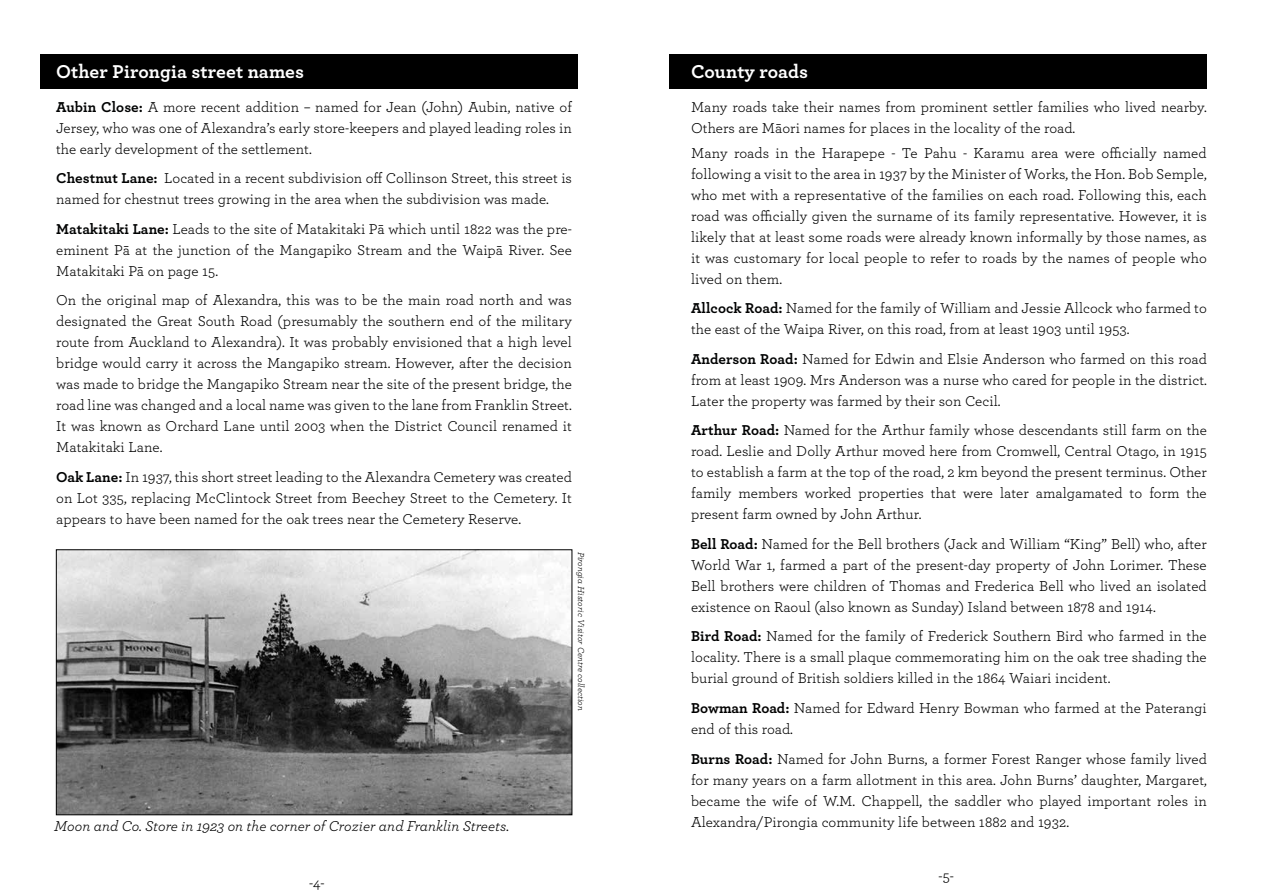
<style>
.page{position:relative;width:1263px;height:893px;background:#fff}
.page>*{position:absolute;margin:0;border:0;box-sizing:border-box;transform-origin:0 0}
.t1{font:700 19.5px "Archer";letter-spacing:.005em;color:#fff}
.t2{font:15px/21px "Archer";letter-spacing:.005em;color:#000;text-align:justify}
.t3{font:italic 15px "Archer";letter-spacing:.005em;color:#000}
.t4{font:italic 9px "Archer";letter-spacing:.005em;color:#000}
.s1{font-weight:700;color:#010202}
.s2{font-weight:700}
</style>
<div class="page">
<div style="left:40px;top:54px;width:537px;height:34px;background:#000"></div>
<img style="left:58px;top:551px;width:512px;height:262px">
<div style="left:56px;top:549px;width:516px;height:266px;border:1px solid #000"></div>
<div style="left:670px;top:54px;width:537px;height:34px;background:#000"></div>
<h1 class="t1" style="left:56px;top:56px;width:249px">Other Pirongia street names</h1>
<p class="t2" style="left:56px;top:95px;width:517px"><span class="s1">Aubin Close:</span> A more recent addition – named for Jean (John) Aubin, native of Jersey, who was one of Alexandra’s early store-keepers and played leading roles in the early development of the settlement.</p>
<p class="t2" style="left:56px;top:167px;width:517px"><span class="s1">Chestnut Lane:</span> Located in a recent subdivision off Collinson Street, this street is named for chestnut trees growing in the area when the subdivision was made.</p>
<p class="t2" style="left:56px;top:217px;width:517px"><span class="s1">Matakitaki Lane:</span> Leads to the site of Matakitaki Pā which until 1822 was the pre&shy;eminent Pā at the junction of the Mangapiko Stream and the Waipā River. See Matakitaki Pā on page 15.</p>
<p class="t2" style="left:56px;top:289px;width:517px">On the original map of Alexandra, this was to be the main road north and was designated the Great South Road (presumably the southern end of the military route from Auckland to Alexandra). It was probably envisioned that a high level bridge would carry it across the Mangapiko stream. However, after the decision was made to bridge the Mangapiko Stream near the site of the present bridge, the road line was changed and a local name was given to the lane from Franklin Street.<br>It was known as Orchard Lane until 2003 when the District Council renamed it Matakitaki Lane.</p>
<p class="t2" style="left:56px;top:465px;width:517px"><span class="s1">Oak Lane:</span> In 1937, this short street leading to the Alexandra Cemetery was created on Lot 335, replacing McClintock Street from Beechey Street to the Cemetery. It appears to have been named for the oak trees near the Cemetery Reserve.</p>
<p class="t3" style="left:54px;top:815px;width:457px">Moon and Co. Store in 1923 on the corner of Crozier and Franklin Streets.</p>
<p class="t2" style="left:309px;top:871px;width:17px">-4-</p>
<p class="t4" style="left:587px;top:551px;width:161px;rotate:90deg">Pirongia Historic Visitor Centre collection</p>
<h1 class="t1" style="left:691px;top:56px;width:118px">County roads</h1>
<p class="t2" style="left:691px;top:95px;width:517px">Many roads take their names from prominent settler families who lived nearby.<br>Others are Māori names for places in the locality of the road.</p>
<p class="t2" style="left:691px;top:142px;width:517px">Many roads in the Harapepe - Te Pahu - Karamu area were officially named following a visit to the area in 1937 by the Minister of Works, the Hon. Bob Semple, who met with a representative of the families on each road. Following this, each road was officially given the surname of its family representative. However, it is likely that at least some roads were already known informally by those names, as it was customary for local people to refer to roads by the names of people who lived on them.</p>
<p class="t2" style="left:691px;top:297px;width:517px"><span class="s1">Allcock Road:</span> Named for the family of William and Jessie Allcock who farmed to the east of the Waipa River, on this road, from at least 1903 until 1953.</p>
<p class="t2" style="left:691px;top:348px;width:517px"><span class="s1">Anderson Road:</span> Named for Edwin and Elsie Anderson who farmed on this road from at least 1909. Mrs Anderson was a nurse who cared for people in the district.<br>Later the property was farmed by their son Cecil.</p>
<p class="t2" style="left:691px;top:419px;width:517px"><span class="s1">Arthur Road:</span> Named for the Arthur family whose descendants still farm on the road. Leslie and Dolly Arthur moved here from Cromwell, Central Otago, in 1915 to establish a farm at the top of the road, 2 km beyond the present terminus. Other family members worked properties that were later amalgamated to form the present farm owned by John Arthur.</p>
<p class="t2" style="left:691px;top:533px;width:517px"><span class="s1">Bell Road:</span> Named for the Bell brothers (Jack and William “King” Bell) who, after World War 1, farmed a part of the present-day property of John Lorimer. These Bell brothers were children of Thomas and Frederica Bell who lived an isolated existence on Raoul (also known as Sunday) Island between 1878 and 1914.</p>
<p class="t2" style="left:691px;top:625px;width:517px"><span class="s1">Bird Road:</span> Named for the family of Frederick Southern Bird who farmed in the locality. There is a small plaque commemorating him on the oak tree shading the burial ground of British soldiers killed in the 1864 Waiari incident.</p>
<p class="t2" style="left:691px;top:697px;width:517px"><span class="s2">Bowman Road:</span> Named for Edward Henry Bowman who farmed at the Paterangi end of this road.</p>
<p class="t2" style="left:691px;top:747px;width:517px"><span class="s1">Burns Road:</span> Named for John Burns, a former Forest Ranger whose family lived for many years on a farm allotment in this area. John Burns’ daughter, Margaret, became the wife of W.M. Chappell, the saddler who played important roles in Alexandra/Pirongia community life between 1882 and 1932.</p>
<p class="t2" style="left:938px;top:865px;width:17px">-5-</p>
</div>
